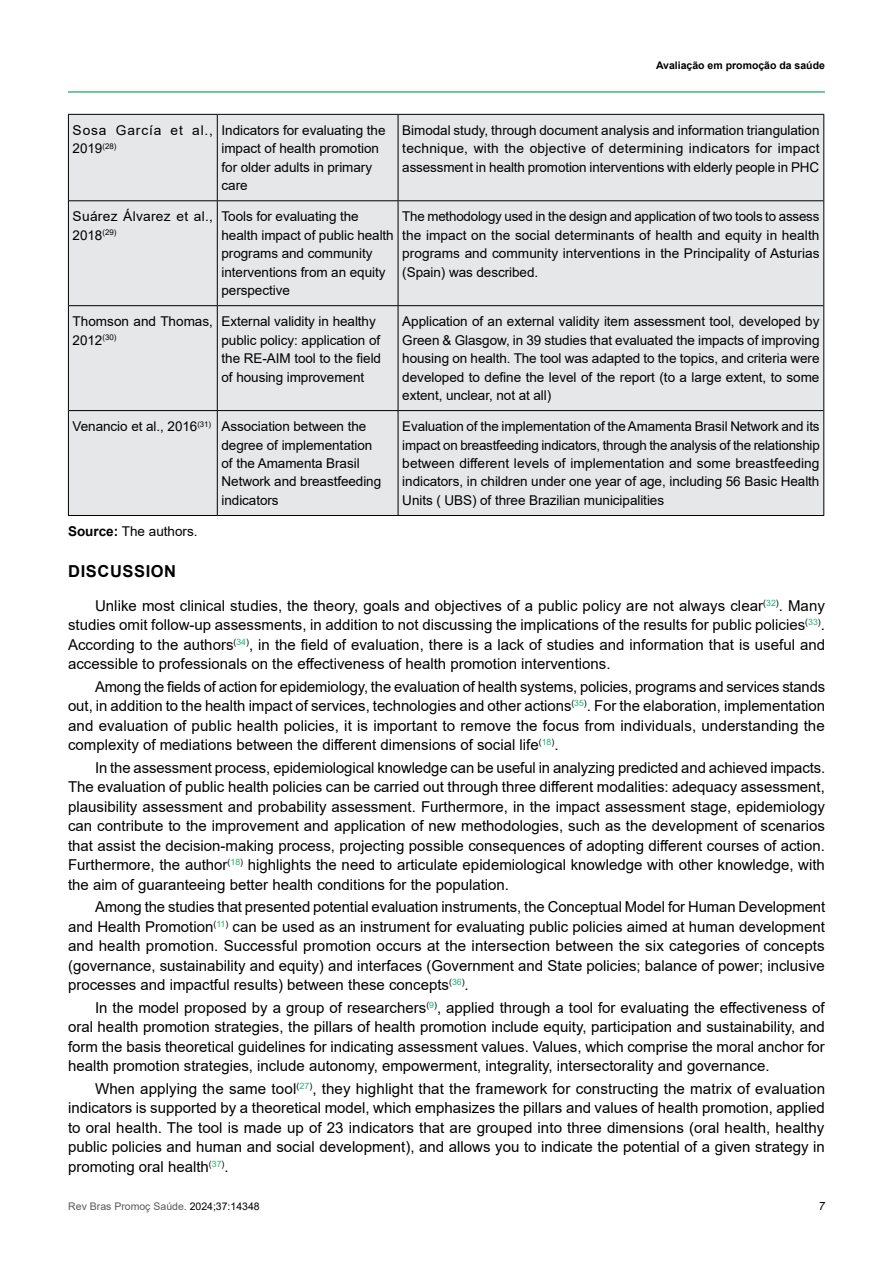
<style>
.page{position:relative;width:893px;height:1263px;background:#fff}
.page>*{position:absolute;margin:0;border:0;box-sizing:border-box;transform-origin:0 0}
.t1{font:700 16.5px "Arial";letter-spacing:.035em;color:#000}
.t2{font:15px/19.5px "Arial";color:#000;text-align:justify}
.t3{font:13.5px/18.5px "Arial";letter-spacing:-.005em;color:#000}
.t4{font:13.5px/18.5px "Arial";letter-spacing:.02em;color:#000}
.t5{font:13.5px/18.5px "Arial";letter-spacing:.06em;color:#000}
.t6{font:italic 11.4px "Arial";color:#000}
.t7{font:10.5px "Arial";color:#58595b}
.t8{font:700 10.5px "Arial";color:#000}
.s1{font-weight:700}
.s2{color:#000}
</style>
<div class="page">
<hr style="left:68px;top:91px;width:757px;height:2px;background:#41b878">
<div style="left:69px;top:115px;width:754px;height:400px;background:#e6e7e8"></div>
<hr style="left:68px;top:114px;width:149px;height:1px;background:#000">
<hr style="left:217px;top:114px;width:181px;height:1px;background:#000">
<hr style="left:398px;top:114px;width:426px;height:1px;background:#000">
<hr style="left:69px;top:200px;width:148px;height:1px;background:#000">
<hr style="left:217px;top:200px;width:181px;height:1px;background:#000">
<hr style="left:398px;top:200px;width:425px;height:1px;background:#000">
<hr style="left:69px;top:305px;width:148px;height:1px;background:#000">
<hr style="left:217px;top:305px;width:181px;height:1px;background:#000">
<hr style="left:398px;top:305px;width:425px;height:1px;background:#000">
<hr style="left:68px;top:115px;width:1px;height:86px;background:#000">
<hr style="left:217px;top:115px;width:1px;height:85px;background:#000">
<hr style="left:398px;top:115px;width:1px;height:85px;background:#000">
<hr style="left:823px;top:115px;width:1px;height:86px;background:#000">
<hr style="left:68px;top:201px;width:1px;height:105px;background:#000">
<hr style="left:217px;top:201px;width:1px;height:104px;background:#000">
<hr style="left:398px;top:201px;width:1px;height:104px;background:#000">
<hr style="left:823px;top:201px;width:1px;height:105px;background:#000">
<hr style="left:68px;top:306px;width:1px;height:105px;background:#000">
<hr style="left:217px;top:306px;width:1px;height:104px;background:#000">
<hr style="left:398px;top:306px;width:1px;height:104px;background:#000">
<hr style="left:823px;top:306px;width:1px;height:105px;background:#000">
<hr style="left:69px;top:410px;width:148px;height:1px;background:#000">
<hr style="left:217px;top:410px;width:181px;height:1px;background:#000">
<hr style="left:398px;top:410px;width:425px;height:1px;background:#000">
<hr style="left:68px;top:515px;width:149px;height:1px;background:#000">
<hr style="left:217px;top:515px;width:181px;height:1px;background:#000">
<hr style="left:398px;top:515px;width:426px;height:1px;background:#000">
<hr style="left:68px;top:411px;width:1px;height:104px;background:#000">
<hr style="left:217px;top:411px;width:1px;height:104px;background:#000">
<hr style="left:398px;top:411px;width:1px;height:104px;background:#000">
<hr style="left:823px;top:411px;width:1px;height:104px;background:#000">
<p class="t8" style="left:656px;top:58px;width:170px">Avaliação em promoção da saúde</p>
<p class="t5" style="left:73px;top:121px;width:142px">Sosa García et al.,<br>2019<sup>(28)</sup></p>
<p class="t3" style="left:222px;top:121px;width:165px">Indicators for evaluating the impact of health promotion for older adults in primary care</p>
<p class="t3" style="left:402px;top:121px;width:419px;text-align:justify">Bimodal study, through document analysis and information triangulation technique, with the objective of determining indicators for impact assessment in health promotion interventions with elderly people in PHC</p>
<p class="t4" style="left:73px;top:207px;width:142px">Suárez Álvarez et al.,<br>2018<sup>(29)</sup></p>
<p class="t3" style="left:222px;top:207px;width:174px">Tools for evaluating the health impact of public health programs and community interventions from an equity perspective</p>
<p class="t3" style="left:402px;top:207px;width:419px;text-align:justify">The methodology used in the design and application of two tools to assess the impact on the social determinants of health and equity in health programs and community interventions in the Principality of Asturias (Spain) was described.</p>
<p class="t3" style="left:73px;top:312px;width:142px">Thomson and Thomas,<br>2012<sup>(30)</sup></p>
<p class="t3" style="left:222px;top:312px;width:161px">External validity in healthy public policy: application of the RE-AIM tool to the field of housing improvement</p>
<p class="t3" style="left:402px;top:312px;width:419px;text-align:justify">Application of an external validity item assessment tool, developed by Green &amp; Glasgow, in 39 studies that evaluated the impacts of improving housing on health. The tool was adapted to the topics, and criteria were developed to define the level of the report (to a large extent, to some extent, unclear, not at all)</p>
<p class="t3" style="left:222px;top:417px;width:161px;text-indent:-149px">Venancio et al., 2016<sup>(31)</sup> Association between the degree of implementation of the Amamenta Brasil<br>Network and breastfeeding indicators</p>
<p class="t3" style="left:402px;top:417px;width:419px;text-align:justify">Evaluation of the implementation of the Amamenta Brasil Network and its impact on breastfeeding indicators, through the analysis of the relationship between different levels of implementation and some breastfeeding indicators, in children under one year of age, including 56 Basic Health Units ( UBS) of three Brazilian municipalities</p>
<p class="t3" style="left:68px;top:522px;width:131px"><span class="s1">Source:</span> The authors.</p>
<p class="t1" style="left:68px;top:560px;width:109px">DISCUSSION</p>
<p class="t2" style="left:68px;top:596px;width:759px;text-indent:27px">Unlike most clinical studies, the theory, goals and objectives of a public policy are not always clear<sup>(</sup><sup>32</sup><sup>)</sup>. Many studies omit follow-up assessments, in addition to not discussing the implications of the results for public policies<sup>(</sup><sup>33</sup><sup>)</sup>.<br>According to the authors<sup>(</sup><sup>34</sup><sup>)</sup>, in the field of evaluation, there is a lack of studies and information that is useful and accessible to professionals on the effectiveness of health promotion interventions.</p>
<p class="t2" style="left:68px;top:677px;width:759px;text-indent:27px">Among the fields of action for epidemiology, the evaluation of health systems, policies, programs and services stands out, in addition to the health impact of services, technologies and other actions<sup>(</sup><sup>35</sup><sup>)</sup>. For the elaboration, implementation and evaluation of public health policies, it is important to remove the focus from individuals, understanding the complexity of mediations between the different dimensions of social life<sup>(</sup><sup>18</sup><sup>)</sup>.</p>
<p class="t2" style="left:68px;top:758px;width:759px;text-indent:27px">In the assessment process, epidemiological knowledge can be useful in analyzing predicted and achieved impacts.<br>The evaluation of public health policies can be carried out through three different modalities: adequacy assessment, plausibility assessment and probability assessment. Furthermore, in the impact assessment stage, epidemiology can contribute to the improvement and application of new methodologies, such as the development of scenarios that assist the decision-making process, projecting possible consequences of adopting different courses of action.<br>Furthermore, the author<sup>(</sup><sup>18</sup><sup>)</sup> highlights the need to articulate epidemiological knowledge with other knowledge, with the aim of guaranteeing better health conditions for the population.</p>
<p class="t2" style="left:68px;top:897px;width:759px;text-indent:27px">Among the studies that presented potential evaluation instruments, the Conceptual Model for Human Development and Health Promotion<sup>(</sup><sup>11</sup><sup>)</sup> can be used as an instrument for evaluating public policies aimed at human development and health promotion. Successful promotion occurs at the intersection between the six categories of concepts (governance, sustainability and equity) and interfaces (Government and State policies; balance of power; inclusive processes and impactful results) between these concepts<sup>(</sup><sup>36</sup><sup>)</sup>.</p>
<p class="t2" style="left:68px;top:998px;width:758px;text-indent:27px">In the model proposed by a group of researchers<sup>(</sup><sup>9</sup><sup>)</sup>, applied through a tool for evaluating the effectiveness of oral health promotion strategies, the pillars of health promotion include equity, participation and sustainability, and form the basis theoretical guidelines for indicating assessment values. Values, which comprise the moral anchor for health promotion strategies, include autonomy, empowerment, integrality, intersectorality and governance.</p>
<p class="t2" style="left:68px;top:1079px;width:759px;text-indent:27px">When applying the same tool<sup>(</sup><sup>27</sup><sup>)</sup>, they highlight that the framework for constructing the matrix of evaluation indicators is supported by a theoretical model, which emphasizes the pillars and values of health promotion, applied to oral health. The tool is made up of 23 indicators that are grouped into three dimensions (oral health, healthy public policies and human and social development), and allows you to indicate the potential of a given strategy in promoting oral health<sup>(</sup><sup>37</sup><sup>)</sup>.</p>
<p class="t7" style="left:68px;top:1198px;width:193px">Rev Bras Promoç Saúde. <span class="s2">2024;37:14348</span></p>
<p class="t6" style="left:819px;top:1198px;width:8px">7</p>
</div>
